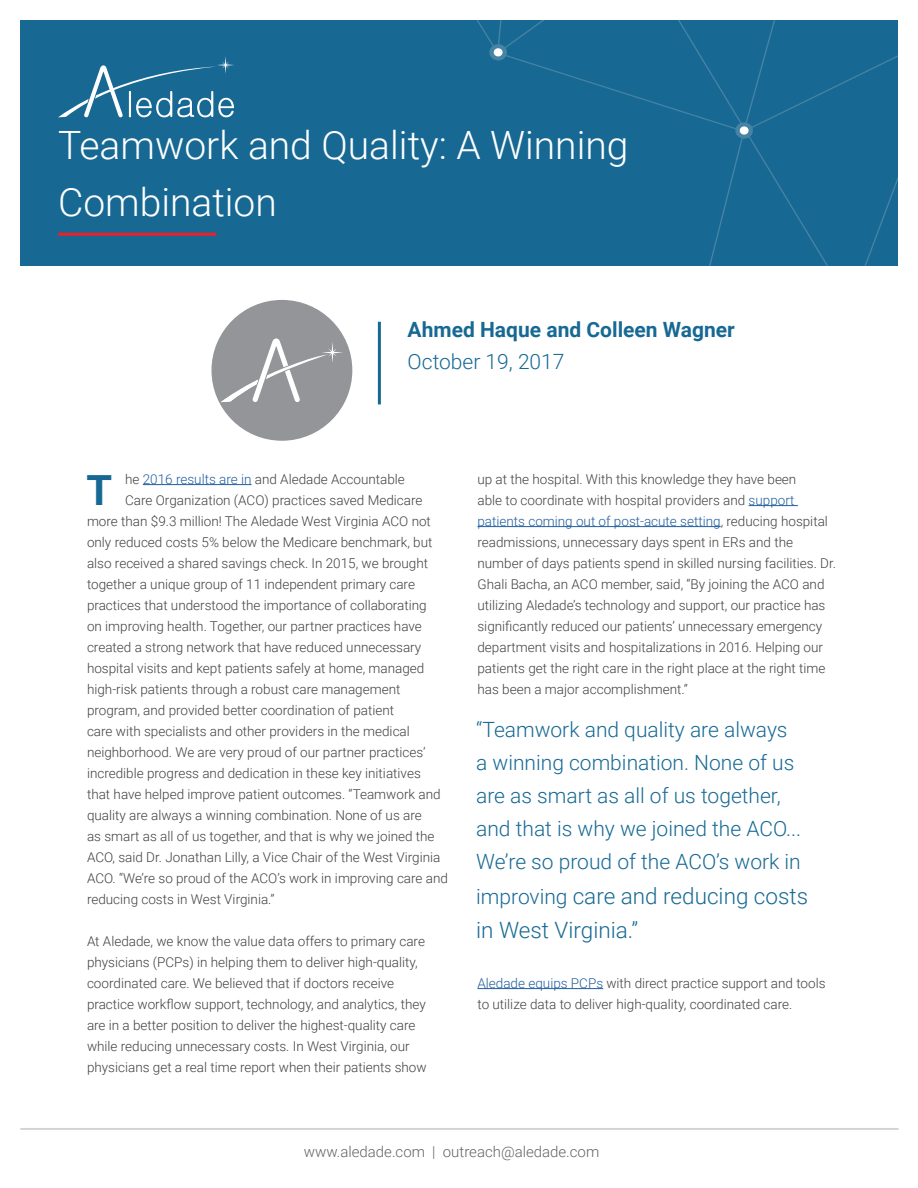
<style>
.page{position:relative;width:918px;height:1188px;background:#fff}
.page>*{position:absolute;margin:0;border:0;box-sizing:border-box;transform-origin:0 0}
.t1{font:700 41.55px "Roboto";color:#176994}
.t2{font:300 39px/57.2px "Roboto";color:#fff}
.t3{font:300 22.5px/34.5px "Roboto";color:#176994}
.t4{font:300 21px/33px "Roboto";color:#176994}
.t5{font:700 21px "Roboto";color:#176994}
.t6{font:300 15px "Roboto";color:#636466}
.t7{font:300 13.5px/21px "Roboto";color:#414042}
.s1{color:#215e9e}
.s2{font-size:21px}
</style>
<div class="page">
<div style="left:20px;top:20px;width:878px;height:246px;background:#176994"></div>
<svg style="left:58px;top:57px;width:176px;height:60px"></svg>
<div style="left:212px;top:300px;width:140px;height:141px;background:#939598;border-radius:50%"></div>
<svg style="left:221px;top:338px;width:122px;height:64px"></svg>
<hr style="left:378px;top:322px;width:3px;height:82px;background:#176994">
<hr style="left:58px;top:233px;width:158px;height:3px;background:#ec2027">
<hr style="left:143px;top:484px;width:109px;height:1px;background:#215e9e">
<hr style="left:749px;top:505px;width:49px;height:1px;background:#215e9e">
<hr style="left:477px;top:526px;width:244px;height:1px;background:#215e9e">
<hr style="left:477px;top:988px;width:126px;height:1px;background:#215e9e">
<hr style="left:20px;top:1128px;width:879px;height:2px;background:#d1d3d4">
<svg style="left:476px;top:20px;width:422px;height:246px"></svg>
<svg style="left:734px;top:121px;width:20px;height:19px"></svg>
<svg style="left:488px;top:43px;width:20px;height:19px"></svg>
<h2 class="t2" style="left:58px;top:115px;width:572px">Teamwork and Quality: A Winning<br>Combination</h2>
<h3 class="t5" style="left:408px;top:315px;width:329px">Ahmed Haque and Colleen Wagner</h3>
<h3 class="t4" style="left:408px;top:344px;width:158px">October 19, 2017</h3>
<p class="t7" style="left:125px;top:468px;width:281px">he <span class="s1">2016 results are in</span> and Aledade Accountable</p>
<p class="t7" style="left:125px;top:489px;width:299px">Care Organization (ACO) practices saved Medicare</p>
<p class="t7" style="left:87px;top:510px;width:345px">more than $9.3 million! The Aledade West Virginia ACO not</p>
<p class="t7" style="left:87px;top:531px;width:347px">only reduced costs 5% below the Medicare benchmark, but</p>
<p class="t7" style="left:87px;top:552px;width:343px">also received a shared savings check. In 2015, we brought</p>
<p class="t7" style="left:87px;top:573px;width:330px">together a unique group of 11 independent primary care</p>
<p class="t7" style="left:87px;top:594px;width:341px">practices that understood the importance of collaborating</p>
<p class="t7" style="left:87px;top:615px;width:336px">on improving health. Together, our partner practices have</p>
<p class="t7" style="left:87px;top:636px;width:336px">created a strong network that have reduced unnecessary</p>
<p class="t7" style="left:87px;top:657px;width:339px">hospital visits and kept patients safely at home, managed</p>
<p class="t7" style="left:87px;top:678px;width:315px">high-risk patients through a robust care management</p>
<p class="t7" style="left:87px;top:699px;width:309px">program, and provided better coordination of patient</p>
<p class="t7" style="left:87px;top:720px;width:324px">care with specialists and other providers in the medical</p>
<p class="t7" style="left:87px;top:741px;width:340px">neighborhood. We are very proud of our partner practices’</p>
<p class="t7" style="left:87px;top:762px;width:335px">incredible progress and dedication in these key initiatives</p>
<p class="t7" style="left:87px;top:783px;width:355px">that have helped improve patient outcomes. “Teamwork and</p>
<p class="t7" style="left:87px;top:804px;width:336px">quality are always a winning combination. None of us are</p>
<p class="t7" style="left:87px;top:825px;width:349px">as smart as all of us together, and that is why we joined the</p>
<p class="t7" style="left:87px;top:846px;width:355px">ACO, said Dr. Jonathan Lilly, a Vice Chair of the West Virginia</p>
<p class="t7" style="left:87px;top:867px;width:363px">ACO. “We’re so proud of the ACO’s work in improving care and</p>
<p class="t7" style="left:87px;top:888px;width:189px">reducing costs in West Virginia.”</p>
<p class="t7" style="left:87px;top:930px;width:341px">At Aledade, we know the value data offers to primary care physicians (PCPs) in helping them to deliver high-quality, coordinated care. We believed that if doctors receive practice workflow support, technology, and analytics, they are in a better position to deliver the highest-quality care while reducing unnecessary costs. In West Virginia, our physicians get a real time report when their patients show</p>
<h1 class="t1" style="left:86px;top:461px;width:27px">T</h1>
<p class="t7" style="left:477px;top:468px;width:360px">up at the hospital. With this knowledge they have been<br>able to coordinate with hospital providers and <span class="s1">support patients coming out of post-acute setting</span>, reducing hospital readmissions, unnecessary days spent in ERs and the number of days patients spend in skilled nursing facilities. Dr.<br>Ghali Bacha, an ACO member, said, “By joining the ACO and utilizing Aledade’s technology and support, our practice has significantly reduced our patients’ unnecessary emergency department visits and hospitalizations in 2016. Helping our patients get the right care in the right place at the right time has been a major accomplishment.”</p>
<h3 class="t4" style="left:476px;top:712px;width:327px">“Teamwork and quality are always a winning combination. None of us are as smart as all of us together, and that is why we joined the ACO...<br>We’re so proud of the ACO’s work in</h3>
<h3 class="t3" style="left:476px;top:878px;width:333px"><span class="s2">improving</span> care and reducing costs in West Virginia.”</h3>
<p class="t7" style="left:477px;top:972px;width:350px;line-height:21.6px"><span class="s1">Aledade equips PCPs</span> with direct practice support and tools to utilize data to deliver high-quality, coordinated care.</p>
<p class="t6" style="left:304px;top:1141px;width:297px">www.aledade.com | outreach@aledade.com</p>
</div>
